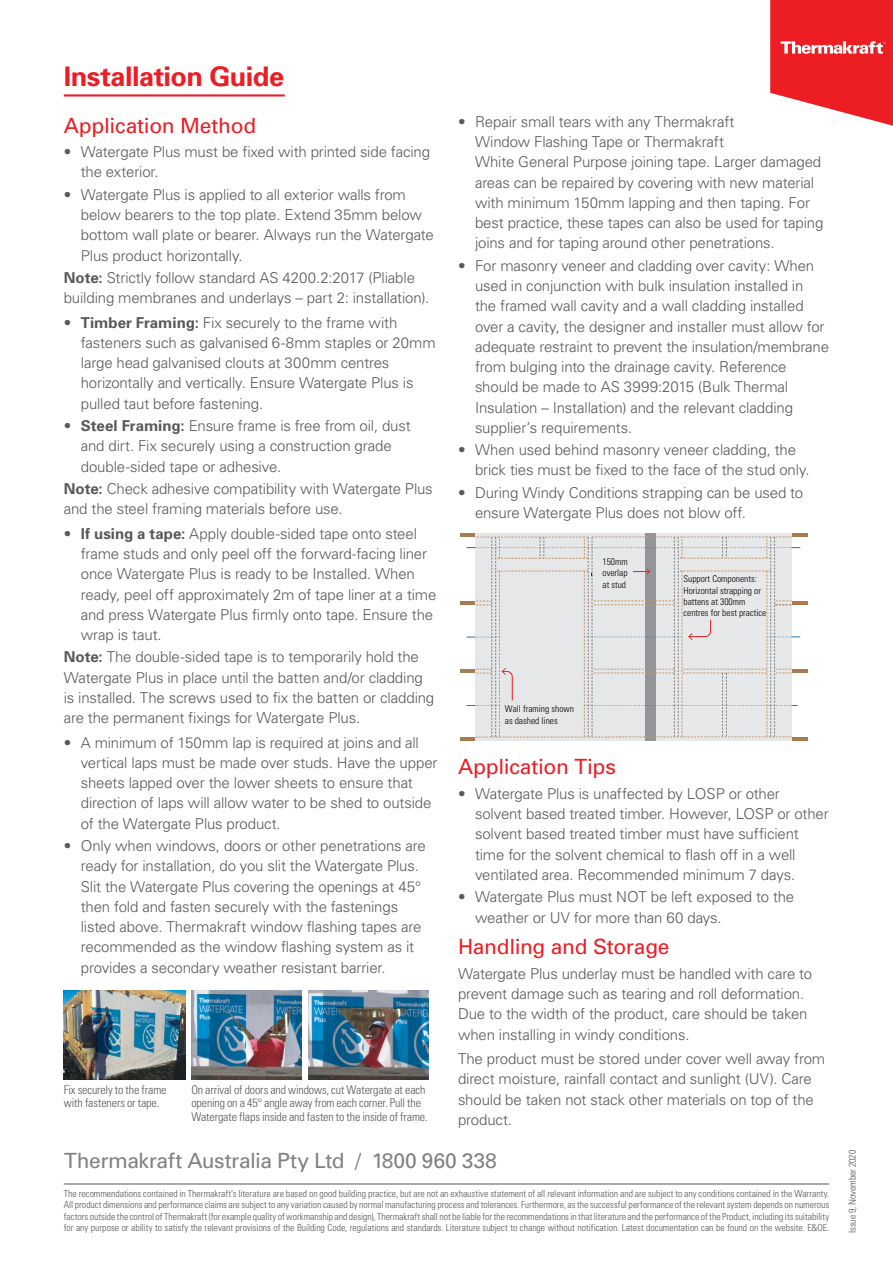
<style>
.page{position:relative;width:893px;height:1263px;background:#fff}
.page>*{position:absolute;margin:0;border:0;box-sizing:border-box;transform-origin:0 0}
.t1{font:700 27px "Univers";letter-spacing:-.02em;color:#ed1d24}
.t2{font:21px "Univers";letter-spacing:-.01em;color:#ed1d24}
.t3{font:21px "Univers";letter-spacing:-.02em;color:#808285}
.t4{font:300 15px/20.2px "Univers";letter-spacing:-.01em;color:#58595b}
.t5{font:300 condensed 12px/13.5px "Univers";letter-spacing:-.01em;color:#58595b}
.t6{font:300 condensed 9.75px/11.2px "Univers";color:#58595b;text-align:justify}
.t7{font:300 condensed 9.45px/11.4px "Univers";color:#010101}
.s1{font-weight:700}
</style>
<div class="page">
<hr style="left:64px;top:1183px;width:765px;height:1px;background:#58595b">
<hr style="left:64px;top:94px;width:221px;height:3px;background:#ed1d24">
<img style="left:191px;top:990px;width:111px;height:89px">
<img style="left:308px;top:990px;width:120px;height:89px">
<img style="left:64px;top:990px;width:122px;height:89px">
<hr style="left:461px;top:533px;width:347px;height:4px;background:#a97b50">
<hr style="left:461px;top:601px;width:347px;height:4px;background:#a97b50">
<hr style="left:461px;top:669px;width:347px;height:4px;background:#a97b50">
<hr style="left:461px;top:737px;width:347px;height:4px;background:#a97b50">
<svg style="left:640px;top:533px;width:151px;height:208px"></svg>
<svg style="left:645px;top:533px;width:10px;height:207px"></svg>
<div style="left:475px;top:533px;width:165px;height:208px;background:linear-gradient(to right,#e6e7e8,#e6e7e8)"></div>
<svg style="left:466px;top:537px;width:334px;height:201px"></svg>
<svg style="left:770px;top:0;width:123px;height:126px"></svg>
<h1 class="t1" style="left:64px;top:59px;width:222px">Installation Guide</h1>
<h2 class="t2" style="left:64px;top:112px;width:194px">Application Method</h2>
<p class="t4" style="left:81px;top:141px;width:351px;text-indent:-17px">• Watergate Plus must be fixed with printed side facing the exterior.</p>
<p class="t4" style="left:81px;top:184px;width:355px;text-indent:-17px">• Watergate Plus is applied to all exterior walls from below bearers to the top plate. Extend 35mm below bottom wall plate or bearer. Always run the Watergate Plus product horizontally.</p>
<p class="t4" style="left:64px;top:267px;width:367px"><span class="s1">Note:</span> Strictly follow standard AS 4200.2:2017 (Pliable building membranes and underlays – part 2: installation).</p>
<p class="t4" style="left:81px;top:312px;width:356px;text-indent:-17px">• <span class="s1">Timber Framing:</span> Fix securely to the frame with fasteners such as galvanised 6-8mm staples or 20mm large head galvanised clouts at 300mm centres horizontally and vertically. Ensure Watergate Plus is pulled taut before fastening.</p>
<p class="t4" style="left:81px;top:415px;width:331px;text-indent:-17px">• <span class="s1">Steel Framing:</span> Ensure frame is free from oil, dust and dirt. Fix securely using a construction grade double-sided tape or adhesive.</p>
<p class="t4" style="left:64px;top:478px;width:370px"><span class="s1">Note:</span> Check adhesive compatibility with Watergate Plus and the steel framing materials before use.</p>
<p class="t4" style="left:81px;top:523px;width:357px;text-indent:-17px">• <span class="s1">If using a tape:</span> Apply double-sided tape onto steel frame studs and only peel off the forward-facing liner once Watergate Plus is ready to be Installed. When ready, peel off approximately 2m of tape liner at a time and press Watergate Plus firmly onto tape. Ensure the wrap is taut.</p>
<p class="t4" style="left:64px;top:646px;width:372px"><span class="s1">Note:</span> The double-sided tape is to temporarily hold the Watergate Plus in place until the batten and/or cladding is installed. The screws used to fix the batten or cladding are the permanent fixings for Watergate Plus.</p>
<p class="t4" style="left:81px;top:732px;width:358px;text-indent:-17px">• A minimum of 150mm lap is required at joins and all vertical laps must be made over studs. Have the upper sheets lapped over the lower sheets to ensure that direction of laps will allow water to be shed to outside of the Watergate Plus product.</p>
<p class="t4" style="left:81px;top:835px;width:346px;text-indent:-17px">• Only when windows, doors or other penetrations are ready for installation, do you slit the Watergate Plus.<br>Slit the Watergate Plus covering the openings at 45° then fold and fasten securely with the fastenings listed above. Thermakraft window flashing tapes are recommended as the window flashing system as it provides a secondary weather resistant barrier.</p>
<p class="t4" style="left:475px;top:111px;width:350px;text-indent:-17px">• Repair small tears with any Thermakraft<br>Window Flashing Tape or Thermakraft<br>White General Purpose joining tape. Larger damaged areas can be repaired by covering with new material with minimum 150mm lapping and then taping. For best practice, these tapes can also be used for taping joins and for taping around other penetrations.</p>
<p class="t4" style="left:475px;top:255px;width:356px;text-indent:-17px">• For masonry veneer and cladding over cavity: When used in conjunction with bulk insulation installed in<br>the framed wall cavity and a wall cladding installed over a cavity, the designer and installer must allow for adequate restraint to prevent the insulation/membrane from bulging into the drainage cavity. Reference should be made to AS 3999:2015 (Bulk Thermal Insulation – Installation) and the relevant cladding supplier’s requirements.</p>
<p class="t4" style="left:475px;top:439px;width:336px;text-indent:-17px">• When used behind masonry veneer cladding, the brick ties must be fixed to the face of the stud only.</p>
<p class="t4" style="left:475px;top:482px;width:330px;text-indent:-17px">• During Windy Conditions strapping can be used to ensure Watergate Plus does not blow off.</p>
<p class="t7" style="left:602px;top:556px;width:27px;text-align:justify">150mm overlap at stud</p>
<p class="t7" style="left:683px;top:573px;width:84px">Support Components:<br>Horizontal strapping or battens at 300mm centres for best practice</p>
<p class="t7" style="left:505px;top:703px;width:71px">Wall framing shown as dashed lines</p>
<h2 class="t2" style="left:458px;top:754px;width:159px">Application Tips</h2>
<p class="t4" style="left:475px;top:783px;width:355px;text-indent:-17px">• Watergate Plus is unaffected by LOSP or other solvent based treated timber. However, LOSP or other solvent based treated timber must have sufficient time for the solvent chemical to flash off in a well ventilated area. Recommended minimum 7 days.</p>
<p class="t4" style="left:475px;top:886px;width:321px;text-indent:-17px">• Watergate Plus must NOT be left exposed to the weather or UV for more than 60 days.</p>
<h2 class="t2" style="left:458px;top:934px;width:213px">Handling and Storage</h2>
<p class="t4" style="left:458px;top:963px;width:356px">Watergate Plus underlay must be handled with care to prevent damage such as tearing and roll deformation.<br>Due to the width of the product, care should be taken when installing in windy conditions.</p>
<p class="t4" style="left:458px;top:1048px;width:369px">The product must be stored under cover well away from direct moisture, rainfall contact and sunlight (UV). Care should be taken not stack other materials on top of the product.</p>
<h2 class="t3" style="left:64px;top:1147px;width:434px">Thermakraft Australia Pty Ltd / 1800 960 338</h2>
<p class="t5" style="left:191px;top:1083px;width:238px">On arrival of doors and windows, cut Watergate at each opening on a 45° angle away from each corner. Pull the<br>Watergate flaps inside and fasten to the inside of frame.</p>
<p class="t5" style="left:64px;top:1083px;width:104px">Fix securely to the frame with fasteners or tape.</p>
<p class="t6" style="left:64px;top:1188px;width:767px">The recommendations contained in Thermakraft’s literature are based on good building practice, but are not an exhaustive statement of all relevant information and are subject to any conditions contained in the Warranty.<br>All product dimensions and performance claims are subject to any variation caused by normal manufacturing process and tolerances. Furthermore, as the successful performance of the relevant system depends on numerous factors outside the control of Thermakraft (for example quality of workmanship and design), Thermakraft shall not be liable for the recommendations in that literature and the performance of the Product, including its suitability for any purpose or ability to satisfy the relevant provisions of the Building Code, regulations and standards. Literature subject to change without notification. Latest documentation can be found on the website. E&amp;OE.</p>
<p class="t6" style="left:847px;top:1233px;width:85px;rotate:-90deg">Issue 9, November 2020</p>
</div>
